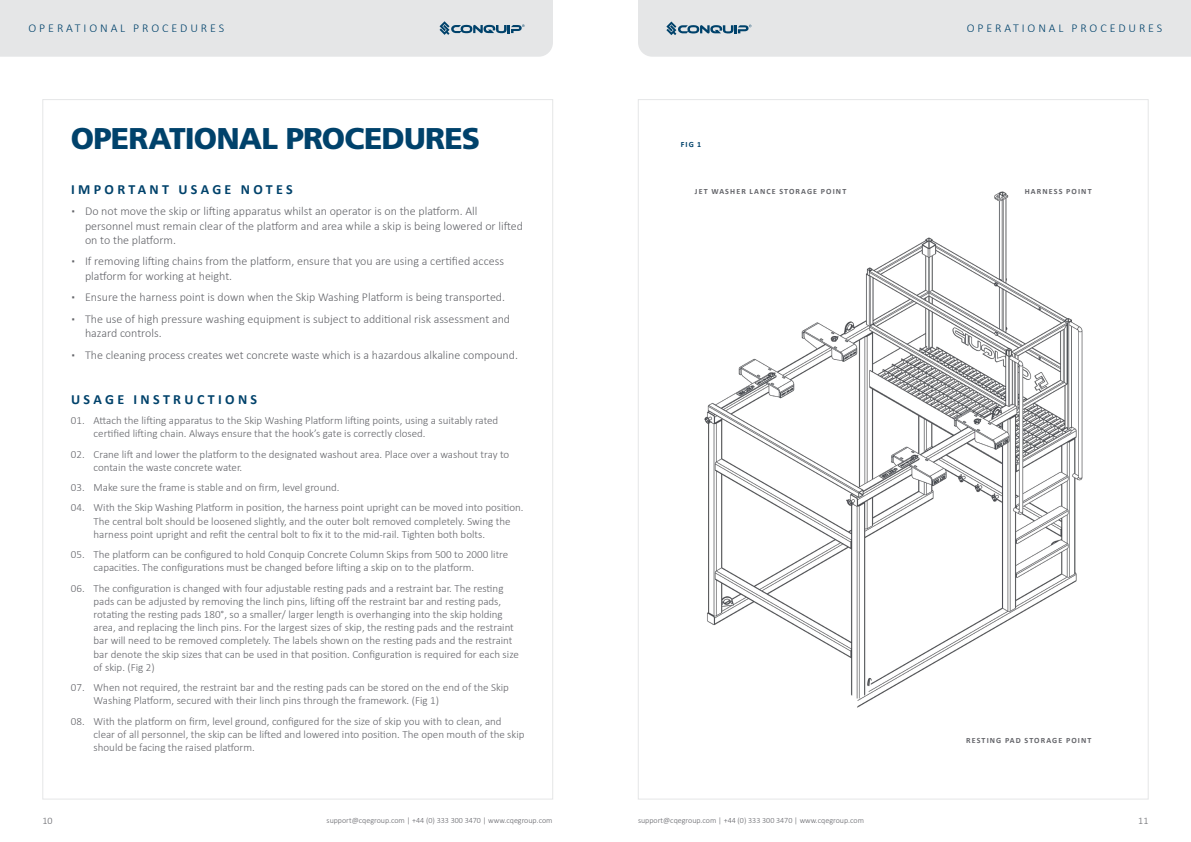
<style>
.page{position:relative;width:1191px;height:842px;background:#fff}
.page>*{position:absolute;margin:0;border:0;box-sizing:border-box;transform-origin:0 0}
.t1{font:900 30px "Frutiger LT Std";letter-spacing:-.03em;color:#00426b}
.t2{font:700 14px "Calibri";letter-spacing:.24em;color:#00426b}
.t3{font:300 12px/14.4px "Calibri";color:#636469}
.t4{font:300 12px "Calibri";letter-spacing:.24em;color:#00426b}
.t5{font:300 11px/13.2px "Calibri";color:#636469}
.t6{font:300 10px "Calibri";color:#636469}
.t7{font:300 8px "Calibri";color:#636469}
.t8{font:700 8px "Calibri";letter-spacing:.14em;color:#636469}
.t9{font:700 8px "Calibri";color:#00426b}
</style>
<div class="page">
<div style="left:0;top:0;width:553px;height:57px;background:#e5e6e7"></div>
<div style="left:638px;top:0;width:553px;height:57px;background:#e5e6e7"></div>
<img style="left:704px;top:191px;width:379px;height:517px">
<p class="t4" style="left:29px;top:21px;width:197px">OPERATIONAL PROCEDURES</p>
<p class="t4" style="left:966px;top:21px;width:197px">OPERATIONAL PROCEDURES</p>
<h1 class="t1" style="left:71px;top:120px;width:411px">OPERATIONAL PROCEDURES</h1>
<p class="t2" style="left:71px;top:179px;width:223px">IMPORTANT USAGE NOTES</p>
<p class="t3" style="left:85px;top:204px;width:439px;text-indent:-14px">▪ Do not move the skip or lifting apparatus whilst an operator is on the platform. All personnel must remain clear of the platform and area while a skip is being lowered or lifted on to the platform.</p>
<p class="t3" style="left:85px;top:254px;width:420px;text-indent:-14px">▪ If removing lifting chains from the platform, ensure that you are using a certified access platform for working at height.</p>
<p class="t3" style="left:71px;top:290px;width:436px">▪ Ensure the harness point is down when the Skip Washing Platform is being transported.</p>
<p class="t3" style="left:85px;top:312px;width:426px;text-indent:-14px">▪ The use of high pressure washing equipment is subject to additional risk assessment and hazard controls.</p>
<p class="t3" style="left:71px;top:347px;width:449px">▪ The cleaning process creates wet concrete waste which is a hazardous alkaline compound.</p>
<p class="t2" style="left:71px;top:389px;width:188px">USAGE INSTRUCTIONS</p>
<p class="t5" style="left:94px;top:414px;width:406px;text-indent:-23px">01. Attach the lifting apparatus to the Skip Washing Platform lifting points, using a suitably rated certified lifting chain. Always ensure that the hook’s gate is correctly closed.</p>
<p class="t5" style="left:94px;top:447px;width:417px;text-indent:-23px">02. Crane lift and lower the platform to the designated washout area. Place over a washout tray to contain the waste concrete water.</p>
<p class="t5" style="left:71px;top:481px;width:270px">03. Make sure the frame is stable and on firm, level ground.</p>
<p class="t5" style="left:94px;top:501px;width:431px;text-indent:-23px">04. With the Skip Washing Platform in position, the harness point upright can be moved into position.<br>The central bolt should be loosened slightly, and the outer bolt removed completely. Swing the harness point upright and refit the central bolt to fix it to the mid-rail. Tighten both bolts.</p>
<p class="t5" style="left:94px;top:548px;width:416px;text-indent:-23px">05. The platform can be configured to hold Conquip Concrete Column Skips from 500 to 2000 litre capacities. The configurations must be changed before lifting a skip on to the platform.</p>
<p class="t5" style="left:94px;top:581px;width:427px;text-indent:-23px">06. The configuration is changed with four adjustable resting pads and a restraint bar. The resting pads can be adjusted by removing the linch pins, lifting off the restraint bar and resting pads, rotating the resting pads 180°, so a smaller/ larger length is overhanging into the skip holding area, and replacing the linch pins. For the largest sizes of skip, the resting pads and the restraint bar will need to be removed completely. The labels shown on the resting pads and the restraint bar denote the skip sizes that can be used in that position. Configuration is required for each size of skip. (Fig 2)</p>
<p class="t5" style="left:94px;top:681px;width:417px;text-indent:-23px">07. When not required, the restraint bar and the resting pads can be stored on the end of the Skip<br>Washing Platform, secured with their linch pins through the framework. (Fig 1)</p>
<p class="t5" style="left:94px;top:714px;width:432px;text-indent:-23px">08. With the platform on firm, level ground, configured for the size of skip you with to clean, and clear of all personnel, the skip can be lifted and lowered into position. The open mouth of the skip should be facing the raised platform.</p>
<p class="t9" style="left:681px;top:138px;width:22px">FIG 1</p>
<p class="t8" style="left:695px;top:186px;width:153px">JET WASHER LANCE STORAGE POINT</p>
<p class="t8" style="left:1024px;top:186px;width:68px">HARNESS POINT</p>
<p class="t8" style="left:966px;top:734px;width:127px">RESTING PAD STORAGE POINT</p>
<p class="t6" style="left:43px;top:814px;width:12px">10</p>
<p class="t7" style="left:326px;top:816px;width:227px">support@cqegroup.com | +44 (0) 333 300 3470 | www.cqegroup.com</p>
<p class="t7" style="left:638px;top:816px;width:227px">support@cqegroup.com | +44 (0) 333 300 3470 | www.cqegroup.com</p>
<p class="t6" style="left:1138px;top:814px;width:12px">11</p>
</div>
